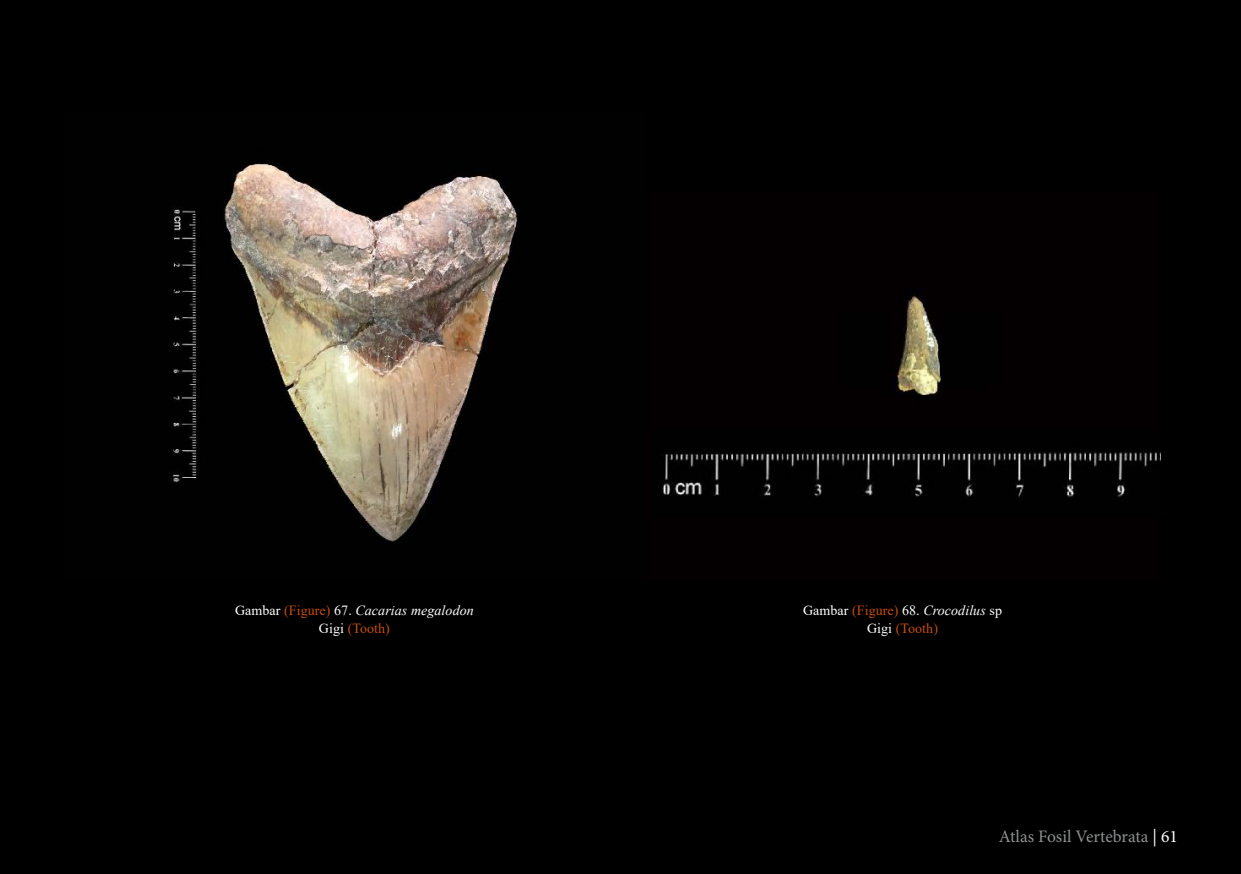
<style>
.page{position:relative;width:1241px;height:874px;background:#fff}
.page>*{position:absolute;margin:0;border:0;box-sizing:border-box;transform-origin:0 0}
.t1{font:17.5px "Minion Pro";color:#8e9092}
.t2{font:italic 14px/17.5px "Times New Roman";letter-spacing:.005em;color:#fff;text-align:center}
.t3{font:14px/17.5px "Times New Roman";letter-spacing:.005em;color:#fff;text-align:center}
.s1{font-style:normal}
.s2{font-style:normal;color:#c84e0e}
.s3{color:#c84e0e}
.s4{font-style:italic}
.s5{color:#fff}
</style>
<div class="page">
<div style="left:1px;top:0;width:1239px;height:873px;background:#000"></div>
<img style="left:662px;top:295px;width:498px;height:203px">
<img style="left:169px;top:163px;width:350px;height:380px">
<p class="t2" style="left:235px;top:601px;width:240px"><span class="s1">Gambar</span> <span class="s2">(Figure)</span> <span class="s1">67.</span> Cacarias megalodon<br><span class="s1">Gigi</span> <span class="s2">(Tooth)</span></p>
<p class="t3" style="left:802px;top:601px;width:200px">Gambar <span class="s3">(Figure)</span> 68. <span class="s4">Crocodilus</span> sp<br>Gigi <span class="s3">(Tooth)</span></p>
<p class="t1" style="left:998px;top:824px;width:181px">Atlas Fosil Vertebrata <span class="s5">| 61</span></p>
</div>
